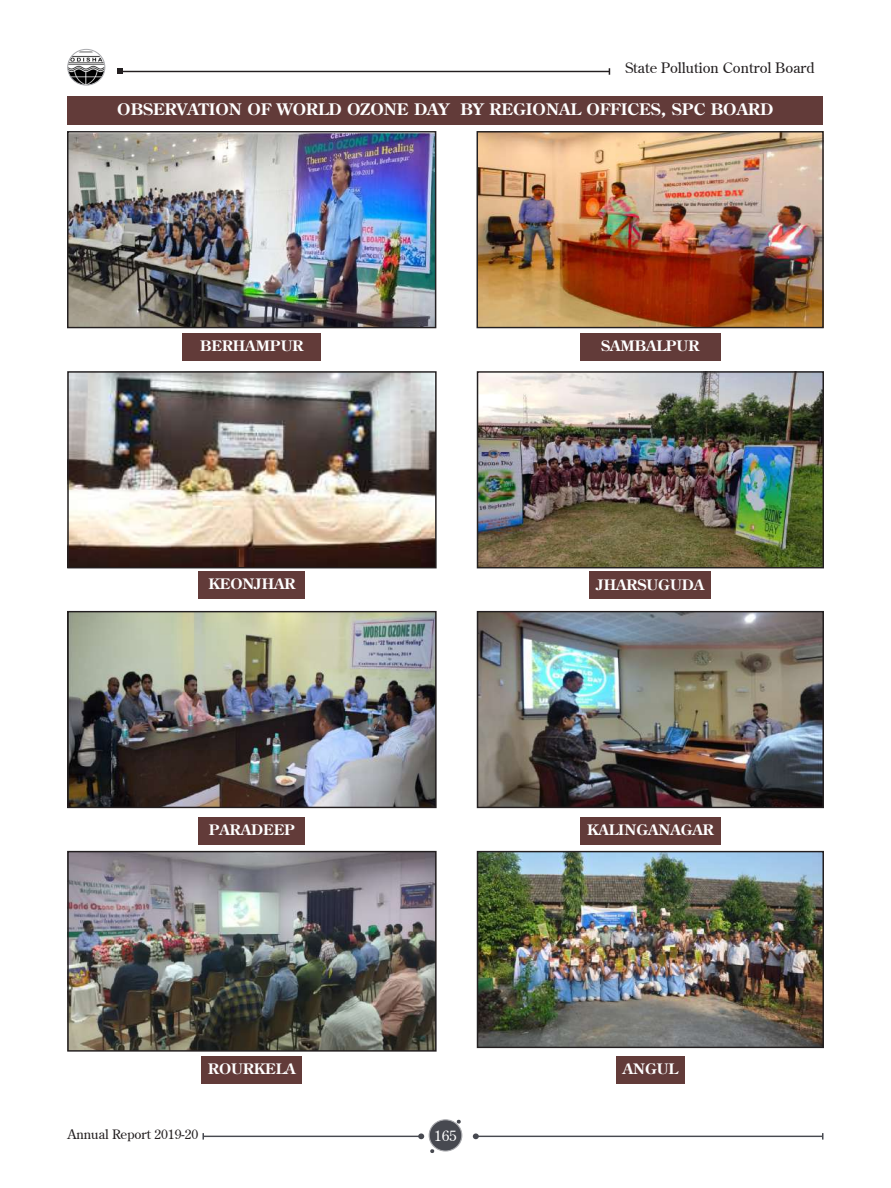
<style>
.page{position:relative;width:891px;height:1188px;background:#fff}
.page>*{position:absolute;margin:0;border:0;box-sizing:border-box;transform-origin:0 0}
.t1{font:700 15.75px "Century";color:#fff;scale:1.05 1}
.t2{font:700 14.4px "Century";color:#fff;scale:1.05 1}
.t3{font:14.4px "Century Regular SWFTE";color:#231f20;scale:1.05 1}
.t4{font:14.4px "Century Regular SWFTE";color:#fff;scale:1.05 1}
.t5{font:12.9px "Century Regular SWFTE";color:#231f20;scale:1.05 1}
</style>
<div class="page">
<hr style="left:476px;top:1136px;width:347px;height:1px;background:#474950">
<svg style="left:473px;top:1133px;width:6px;height:6px"></svg>
<hr style="left:203px;top:1136px;width:218px;height:1px;background:#474950">
<svg style="left:418px;top:1133px;width:6px;height:6px"></svg>
<div style="left:429px;top:1120px;width:33px;height:31px;background:#474950;border-radius:50%"></div>
<div style="left:429px;top:1119px;width:33px;height:33px;border:1px solid #a8a9ad;border-radius:50%"></div>
<svg style="left:456px;top:1120px;width:5px;height:4px"></svg>
<svg style="left:430px;top:1149px;width:5px;height:4px"></svg>
<hr style="left:120px;top:71px;width:489px;height:1px;background:#231f20">
<svg style="left:117px;top:69px;width:6px;height:5px"></svg>
<img style="left:68px;top:49px;width:37px;height:36px">
<div style="left:68px;top:49px;width:37px;height:36px;border:1px solid #a8a9ad;border-radius:50%"></div>
<div style="left:183px;top:333px;width:138px;height:28px;background:#623b39"></div>
<div style="left:580px;top:333px;width:140px;height:28px;background:#623b39"></div>
<div style="left:199px;top:571px;width:106px;height:28px;background:#623b39"></div>
<div style="left:590px;top:572px;width:121px;height:27px;background:#623b39"></div>
<img style="left:69px;top:133px;width:365px;height:193px">
<div style="left:67px;top:131px;width:369px;height:197px;border:1px solid #231f20"></div>
<img style="left:69px;top:373px;width:366px;height:193px">
<div style="left:67px;top:371px;width:370px;height:197px;border:1px solid #231f20"></div>
<img style="left:69px;top:613px;width:366px;height:193px">
<div style="left:67px;top:611px;width:370px;height:197px;border:1px solid #231f20"></div>
<img style="left:69px;top:853px;width:366px;height:197px">
<div style="left:67px;top:851px;width:370px;height:201px;border:1px solid #231f20"></div>
<img style="left:479px;top:133px;width:343px;height:193px">
<div style="left:477px;top:131px;width:347px;height:197px;border:1px solid #231f20"></div>
<img style="left:479px;top:373px;width:343px;height:193px">
<div style="left:477px;top:371px;width:347px;height:197px;border:1px solid #231f20"></div>
<img style="left:479px;top:613px;width:343px;height:193px">
<div style="left:477px;top:611px;width:347px;height:197px;border:1px solid #231f20"></div>
<img style="left:479px;top:853px;width:343px;height:193px">
<div style="left:477px;top:851px;width:347px;height:197px;border:1px solid #231f20"></div>
<div style="left:199px;top:817px;width:106px;height:28px;background:#623b39"></div>
<div style="left:580px;top:817px;width:140px;height:28px;background:#623b39"></div>
<div style="left:201px;top:1056px;width:101px;height:28px;background:#623b39"></div>
<div style="left:616px;top:1056px;width:69px;height:28px;background:#623b39"></div>
<div style="left:67px;top:96px;width:756px;height:29px;background:#623b39"></div>
<p class="t3" style="left:625px;top:60px;width:182px">State Pollution Control Board</p>
<p class="t1" style="left:117px;top:100px;width:626px">OBSERVATION OF WORLD OZONE DAY BY REGIONAL OFFICES, SPC BOARD</p>
<p class="t2" style="left:200px;top:337px;width:100px">BERHAMPUR</p>
<p class="t2" style="left:601px;top:337px;width:95px">SAMBALPUR</p>
<p class="t2" style="left:208px;top:575px;width:84px">KEONJHAR</p>
<p class="t2" style="left:597px;top:576px;width:104px">JHARSUGUDA</p>
<p class="t2" style="left:209px;top:821px;width:84px">PARADEEP</p>
<p class="t2" style="left:587px;top:821px;width:122px">KALINGANAGAR</p>
<p class="t2" style="left:208px;top:1060px;width:85px">ROURKELA</p>
<p class="t2" style="left:623px;top:1060px;width:54px">ANGUL</p>
<p class="t5" style="left:68px;top:1127px;width:126px">Annual Report 2019-20</p>
<p class="t4" style="left:434px;top:1128px;width:23px">165</p>
</div>
